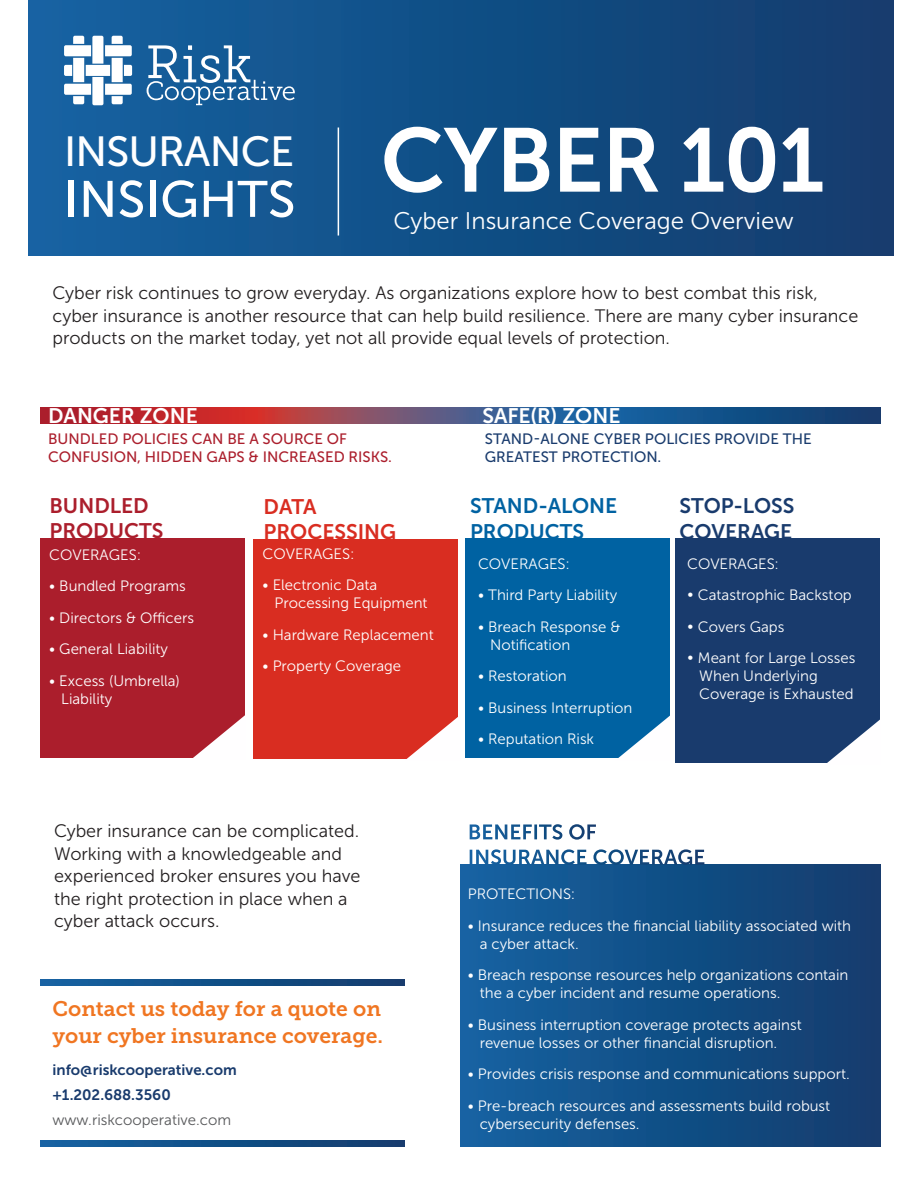
<style>
.page{position:relative;width:918px;height:1188px;background:#fff}
.page>*{position:absolute;margin:0;border:0;box-sizing:border-box;transform-origin:0 0}
.t1{font:90px "Museo Sans 700";letter-spacing:-.02em;color:#fff}
.t2{font:51px "Museo Sans 500";color:#fff}
.t3{font:48px "Museo Sans 300";color:#fff}
.t4{font:42px "Museo Sans 500";color:#fff}
.t5{font:42px "Museo Sans 500";letter-spacing:-.02em;color:#fff}
.t6{font:24px "Museo Sans 300";color:#fff}
.t7{font:21px/27px "Museo Slab 700";color:#f07622}
.t8{font:21px "Museo Sans 700";color:#fff}
.t9{font:21px "Museo Sans 700";color:#0062a2}
.t10{font:21px "Museo Sans 700";color:#193b6d}
.t11{font:21px/25.2px "Museo Sans 700";color:#ab1e2c}
.t12{font:21px "Museo Sans 700";color:#d92d21}
.t13{font:18px/22.5px "Museo Sans 300";color:#231f20}
.t14{font:15px/18px "Museo Sans 300";color:#fff}
.t15{font:15px/18px "Museo Sans 500";color:#ab1e2c}
.t16{font:15px/18px "Museo Sans 500";color:#193b6d}
.t17{font:15px "Museo Sans 700";color:#193b6d}
.t18{font:15px "Museo Sans 300";color:#57585a}
</style>
<div class="page">
<div style="left:28px;top:0;width:865px;height:256px;background:linear-gradient(to right,#1462a1,#123b6c)"></div>
<hr style="left:338px;top:128px;width:1px;height:108px;background:#fff">
<svg style="left:40px;top:407px;width:841px;height:17px;background:#624668"></svg>
<div style="left:40px;top:539px;width:205px;height:219px;background:#ab1e2c"></div>
<svg style="left:193px;top:715px;width:52px;height:43px"></svg>
<div style="left:253px;top:539px;width:205px;height:220px;background:#d92d21"></div>
<svg style="left:406px;top:717px;width:52px;height:42px"></svg>
<div style="left:465px;top:539px;width:205px;height:219px;background:#0062a2"></div>
<svg style="left:618px;top:715px;width:52px;height:43px"></svg>
<div style="left:675px;top:538px;width:205px;height:225px;background:#193b6d"></div>
<svg style="left:827px;top:719px;width:53px;height:44px"></svg>
<div style="left:461px;top:864px;width:420px;height:282px;background:linear-gradient(to right,#1462a1,#123b6c)"></div>
<svg style="left:491px;top:849px;width:213px;height:16px"></svg>
<svg style="left:470px;top:824px;width:126px;height:16px"></svg>
<svg style="left:147px;top:45px;width:148px;height:60px;background:#437aaa"></svg>
<svg style="left:64px;top:36px;width:68px;height:69px"></svg>
<svg style="left:40px;top:979px;width:365px;height:6px;background:#124e86"></svg>
<svg style="left:40px;top:1141px;width:365px;height:5px;background:#124e86"></svg>
<p class="t5" style="left:64px;top:128px;width:232px">INSURANCE</p>
<p class="t2" style="left:64px;top:171px;width:233px">INSIGHTS</p>
<p class="t4" style="left:54px;top:135px;width:294px">CYBER POLICY</p>
<p class="t3" style="left:54px;top:182px;width:291px">EXCLUSIONS</p>
<p class="t1" style="left:381px;top:110px;width:445px">CYBER 101</p>
<p class="t6" style="left:394px;top:208px;width:401px">Cyber Insurance Coverage Overview</p>
<p class="t13" style="left:52px;top:282px;width:807px">Cyber risk continues to grow everyday. As organizations explore how to best combat this risk, cyber insurance is another resource that can help build resilience. There are many cyber insurance products on the market today, yet not all provide equal levels of protection.</p>
<p class="t8" style="left:48px;top:404px;width:151px">DANGER ZONE</p>
<p class="t8" style="left:482px;top:404px;width:140px">SAFE(R) ZONE</p>
<p class="t15" style="left:48px;top:430px;width:346px">BUNDLED POLICIES CAN BE A SOURCE OF<br>CONFUSION, HIDDEN GAPS &amp; INCREASED RISKS.</p>
<p class="t16" style="left:485px;top:430px;width:328px">STAND-ALONE CYBER POLICIES PROVIDE THE<br>GREATEST PROTECTION.</p>
<p class="t11" style="left:50px;top:493px;width:116px">BUNDLED<br>PRODUCTS</p>
<p class="t14" style="left:49px;top:546px;width:93px">COVERAGES:</p>
<p class="t14" style="left:49px;top:577px;width:138px">• Bundled Programs</p>
<p class="t14" style="left:49px;top:609px;width:146px">• Directors &amp; Officers</p>
<p class="t14" style="left:49px;top:640px;width:120px">• General Liability</p>
<p class="t14" style="left:61px;top:672px;width:120px;text-indent:-12px">• Excess (Umbrella)<br>Liability</p>
<p class="t12" style="left:264px;top:495px;width:55px">DATA</p>
<p class="t12" style="left:264px;top:520px;width:134px">PROCESSING</p>
<p class="t14" style="left:263px;top:545px;width:93px">COVERAGES:</p>
<p class="t14" style="left:275px;top:576px;width:155px;text-indent:-12px">• Electronic Data<br>Processing Equipment</p>
<p class="t14" style="left:263px;top:626px;width:173px">• Hardware Replacement</p>
<p class="t14" style="left:263px;top:657px;width:140px">• Property Coverage</p>
<p class="t13" style="left:54px;top:820px;width:308px">Cyber insurance can be complicated.<br>Working with a knowledgeable and experienced broker ensures you have the right protection in place when a cyber attack occurs.</p>
<p class="t7" style="left:52px;top:996px;width:332px">Contact us today for a quote on your cyber insurance coverage.</p>
<p class="t17" style="left:52px;top:1062px;width:186px">info@riskcooperative.com</p>
<p class="t17" style="left:52px;top:1087px;width:120px">+1.202.688.3560</p>
<p class="t18" style="left:52px;top:1112px;width:180px">www.riskcooperative.com</p>
<p class="t9" style="left:470px;top:495px;width:149px">STAND-ALONE</p>
<p class="t9" style="left:470px;top:520px;width:116px">PRODUCTS</p>
<p class="t14" style="left:478px;top:555px;width:93px">COVERAGES:</p>
<p class="t14" style="left:478px;top:586px;width:141px">• Third Party Liability</p>
<p class="t14" style="left:490px;top:618px;width:132px;text-indent:-12px">• Breach Response &amp;<br>Notification</p>
<p class="t14" style="left:478px;top:667px;width:90px">• Restoration</p>
<p class="t14" style="left:478px;top:699px;width:156px">• Business Interruption</p>
<p class="t14" style="left:478px;top:730px;width:118px">• Reputation Risk</p>
<p class="t10" style="left:680px;top:495px;width:116px">STOP-LOSS</p>
<p class="t10" style="left:680px;top:520px;width:114px">COVERAGE</p>
<p class="t14" style="left:687px;top:555px;width:93px">COVERAGES:</p>
<p class="t14" style="left:687px;top:586px;width:166px">• Catastrophic Backstop</p>
<p class="t14" style="left:687px;top:618px;width:99px">• Covers Gaps</p>
<p class="t14" style="left:699px;top:649px;width:158px;text-indent:-12px">• Meant for Large Losses<br>When Underlying<br>Coverage is Exhausted</p>
<p class="t14" style="left:468px;top:885px;width:109px">PROTECTIONS:</p>
<p class="t14" style="left:480px;top:916px;width:373px;text-indent:-12px">• Insurance reduces the financial liability associated with a cyber attack.</p>
<p class="t14" style="left:480px;top:966px;width:370px;text-indent:-12px">• Breach response resources help organizations contain the a cyber incident and resume operations.</p>
<p class="t14" style="left:480px;top:1015px;width:324px;text-indent:-12px">• Business interruption coverage protects against revenue losses or other financial disruption.</p>
<p class="t14" style="left:468px;top:1065px;width:383px">• Provides crisis response and communications support.</p>
<p class="t14" style="left:480px;top:1096px;width:352px;text-indent:-12px">• Pre-breach resources and assessments build robust cybersecurity defenses.</p>
</div>
